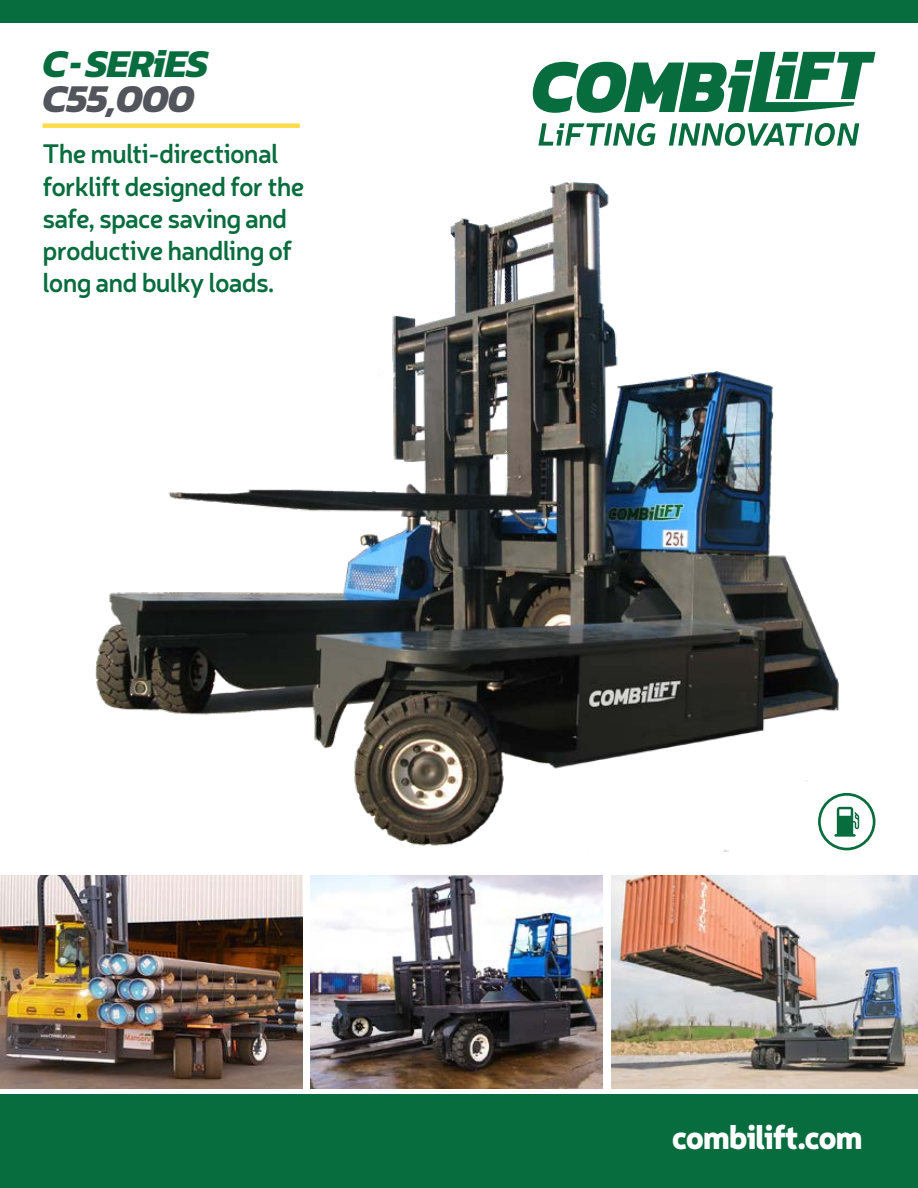
<style>
.page{position:relative;width:918px;height:1188px;background:#fff}
.page>*{position:absolute;margin:0;border:0;box-sizing:border-box;transform-origin:0 0}
.t1{font:italic 700 40.05px "Kanit";letter-spacing:-.02em;color:#086d3e}
.t2{font:italic 700 40.05px "Kanit";letter-spacing:-.02em;color:#52555b}
.t3{font:900 33px "Neris";letter-spacing:-.04em;color:#fff}
.t4{font:600 26.7px/32.1px "Neris";letter-spacing:-.03em;color:#086d3e}
</style>
<div class="page">
<div style="left:0;top:1094px;width:918px;height:94px;background:#086d3e"></div>
<div style="left:0;top:0;width:918px;height:23px;background:#086d3e"></div>
<svg style="left:533px;top:52px;width:342px;height:61px"></svg>
<svg style="left:538px;top:123px;width:118px;height:23px"></svg>
<svg style="left:669px;top:123px;width:190px;height:23px"></svg>
<div style="left:43px;top:123px;width:257px;height:5px;background:#fcdc4b"></div>
<svg style="left:840px;top:793px;width:35px;height:57px"></svg>
<img style="left:0;top:875px;width:302px;height:214px">
<img style="left:611px;top:875px;width:307px;height:214px">
<img style="left:311px;top:875px;width:292px;height:214px">
<img style="left:95px;top:183px;width:745px;height:669px">
<h1 class="t1" style="left:43px;top:32px;width:168px">C- SERiES</h1>
<h1 class="t2" style="left:43px;top:68px;width:154px">C55,000</h1>
<p class="t4" style="left:43px;top:137px;width:263px">The multi-directional forklift designed for the safe, space saving and productive handling of long and bulky loads.</p>
<p class="t3" style="left:672px;top:1113px;width:193px">combilift.com</p>
</div>
